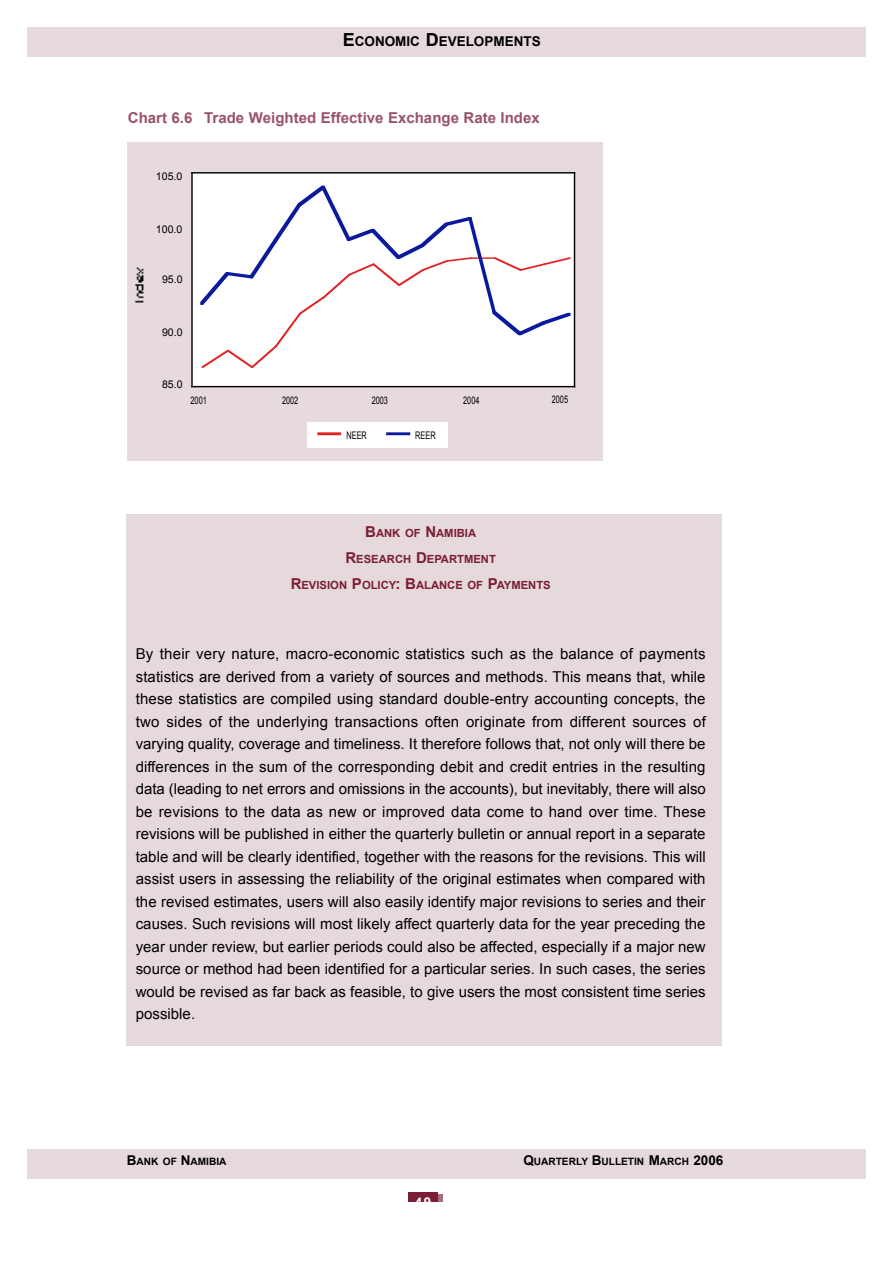
<style>
.page{position:relative;width:893px;height:1263px;background:#fff}
.page>*{position:absolute;margin:0;border:0;box-sizing:border-box;transform-origin:0 0}
.t1{font:15px/22.5px "Arial";color:#000;text-align:justify}
.t2{font:700 15px "Arial";color:#985467}
.t3{font:700 13.5px "Arial";color:#000}
.t4{font:700 13.5px "Arial";color:#fff}
.t5{font:700 11.25px "Arial";color:#7c1d36}
.t6{font:10.65px "Arial";color:#000}
.t7{font:10.5px "Arial";color:#000;scale:.7 1}
.t8{font:700 10.05px "Arial";color:#000}
.s1{font-size:18px}
.s2{font-size:15px}
.s3{font-size:13.5px}
</style>
<div class="page">
<div style="left:27px;top:27px;width:838px;height:30px;background:#e6d9dc"></div>
<div style="left:27px;top:1149px;width:838px;height:30px;background:#e6d9dc"></div>
<div style="left:413px;top:1195px;width:30px;height:6px;background:#a66d7c"></div>
<div style="left:408px;top:1193px;width:30px;height:8px;background:#7c1d36"></div>
<div style="left:127px;top:143px;width:475px;height:318px;background:#e6dade"></div>
<img style="left:135px;top:267px;width:9px;height:36px">
<div style="left:307px;top:422px;width:140px;height:25px;background:#fff"></div>
<hr style="left:317px;top:432px;width:24px;height:3px;background:#e22225">
<hr style="left:386px;top:432px;width:24px;height:3px;background:#0b1a9d">
<div style="left:191px;top:172px;width:382px;height:214px;background:#fff"></div>
<hr style="left:191px;top:172px;width:384px;height:2px;background:#000">
<hr style="left:573px;top:172px;width:2px;height:215px;background:#000">
<hr style="left:191px;top:386px;width:384px;height:1px;background:#000">
<hr style="left:191px;top:172px;width:2px;height:215px;background:#000">
<svg style="left:200px;top:186px;width:370px;height:182px"></svg>
<div style="left:126px;top:514px;width:595px;height:532px;background:#e6d9dc"></div>
<p class="t3" style="left:343px;top:34px;width:199px"><span class="s1">E</span>CONOMIC <span class="s1">D</span>EVELOPMENTS</p>
<p class="t2" style="left:128px;top:110px;width:413px">Chart 6.6 Trade Weighted Effective Exchange Rate Index</p>
<p class="t6" style="left:156px;top:171px;width:28px">105.0</p>
<p class="t6" style="left:156px;top:223px;width:28px">100.0</p>
<p class="t6" style="left:162px;top:274px;width:22px">95.0</p>
<p class="t6" style="left:162px;top:326px;width:22px">90.0</p>
<p class="t6" style="left:162px;top:378px;width:22px">85.0</p>
<p class="t7" style="left:190px;top:395px;width:25px">2001</p>
<p class="t7" style="left:282px;top:395px;width:25px">2002</p>
<p class="t7" style="left:372px;top:395px;width:25px">2003</p>
<p class="t7" style="left:463px;top:395px;width:25px">2004</p>
<p class="t7" style="left:551px;top:393px;width:25px">2005</p>
<p class="t7" style="left:346px;top:429px;width:31px">NEER</p>
<p class="t7" style="left:415px;top:429px;width:31px">REER</p>
<p class="t5" style="left:365px;top:527px;width:112px"><span class="s2">B</span>ANK OF <span class="s2">N</span>AMIBIA</p>
<p class="t5" style="left:345px;top:553px;width:152px"><span class="s2">R</span>ESEARCH <span class="s2">D</span>EPARTMENT</p>
<p class="t5" style="left:291px;top:578px;width:261px"><span class="s2">R</span>EVISION <span class="s2">P</span>OLICY<span class="s2">: B</span>ALANCE OF <span class="s2">P</span>AYMENTS</p>
<p class="t1" style="left:136px;top:643px;width:571px">By their very nature, macro-economic statistics such as the balance of payments statistics are derived from a variety of sources and methods. This means that, while these statistics are compiled using standard double-entry accounting concepts, the two sides of the underlying transactions often originate from different sources of varying quality, coverage and timeliness. It therefore follows that, not only will there be differences in the sum of the corresponding debit and credit entries in the resulting data (leading to net errors and omissions in the accounts), but inevitably, there will also be revisions to the data as new or improved data come to hand over time. These revisions will be published in either the quarterly bulletin or annual report in a separate table and will be clearly identified, together with the reasons for the revisions. This will assist users in assessing the reliability of the original estimates when compared with the revised estimates, users will also easily identify major revisions to series and their causes. Such revisions will most likely affect quarterly data for the year preceding the year under review, but earlier periods could also be affected, especially if a major new source or method had been identified for a particular series. In such cases, the series would be revised as far back as feasible, to give users the most consistent time series possible.</p>
<p class="t8" style="left:127px;top:1156px;width:101px"><span class="s3">B</span>ANK OF <span class="s3">N</span>AMIBIA</p>
<p class="t8" style="left:523px;top:1156px;width:201px"><span class="s3">Q</span>UARTERLY <span class="s3">B</span>ULLETIN <span class="s3">M</span>ARCH <span class="s3">2006</span></p>
<p class="t4" style="left:415px;top:1195px;width:18px">4 9</p>
</div>
